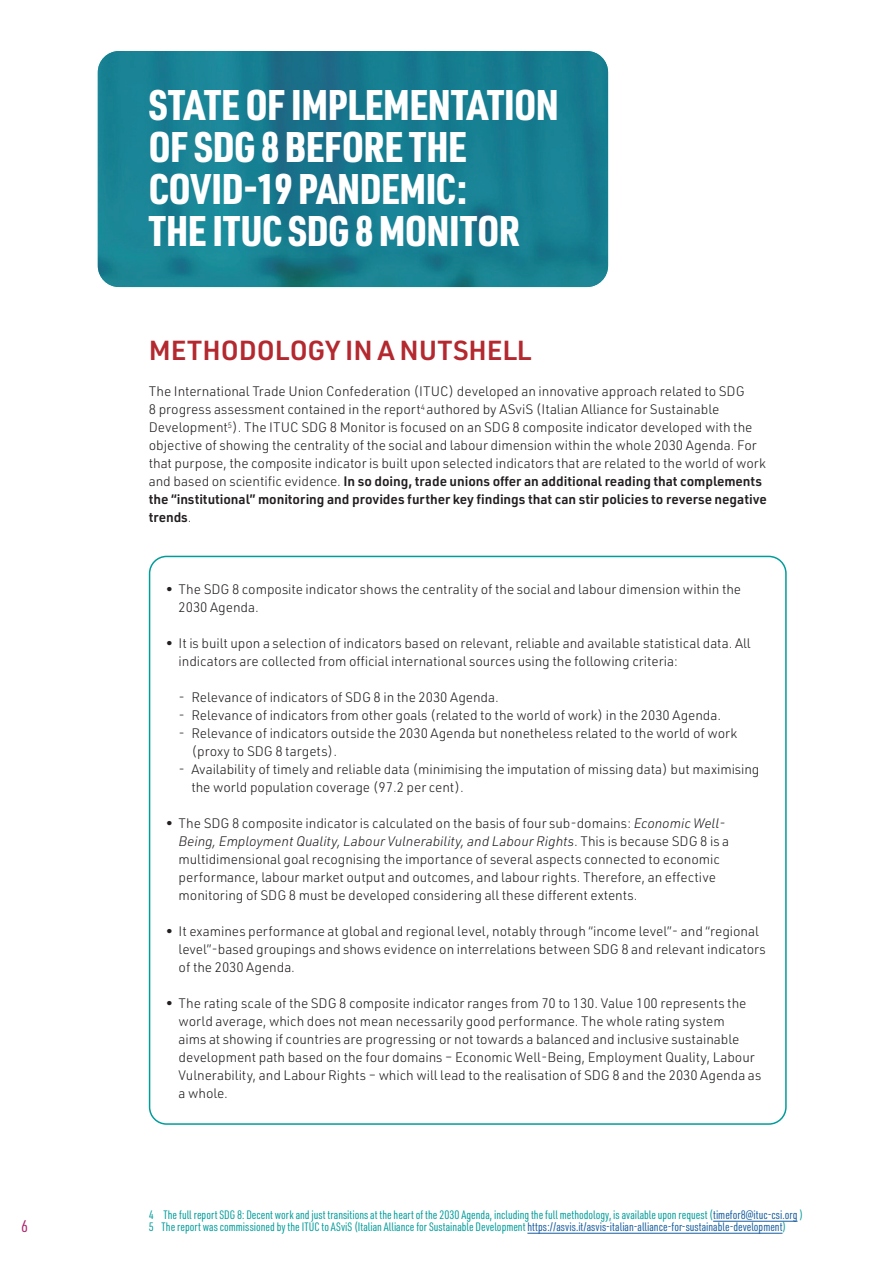
<style>
.page{position:relative;width:893px;height:1263px;background:#fff}
.page>*{position:absolute;margin:0;border:0;box-sizing:border-box;transform-origin:0 0}
.t1{font:900 42px/42px "URWDIN Cond";letter-spacing:-.01em;color:#fff}
.t2{font:600 27px "URWDIN";letter-spacing:-.005em;color:#b3292f}
.t3{font:16.5px "URWDIN Cond";color:#ad256e}
.t4{font:300 13.5px/18px "URWDIN";letter-spacing:-.005em;color:#231f20}
.t5{font:12px/12px "URWDIN Cond";color:#009c9a}
.s1{font-weight:600}
.s2{font-style:italic}
.s3{color:#175d9e}
</style>
<div class="page">
<img style="left:98px;top:51px;width:510px;height:236px">
<hr style="left:713px;top:1221px;width:84px;height:1px;background:#175d9e">
<hr style="left:527px;top:1233px;width:255px;height:1px;background:#175d9e">
<p class="t3" style="left:21px;top:1215px;width:8px">6</p>
<h1 class="t1" style="left:149px;top:83px;width:412px">STATE OF IMPLEMENTATION<br>OF SDG 8 BEFORE THE<br>COVID-19 PANDEMIC:<br>THE ITUC SDG 8 MONITOR</h1>
<h2 class="t2" style="left:149px;top:332px;width:384px">METHODOLOGY IN A NUTSHELL</h2>
<p class="t4" style="left:149px;top:382px;width:620px">The International Trade Union Confederation (ITUC) developed an innovative approach related to SDG<br>8 progress assessment contained in the report<sup>4</sup> authored by ASviS (Italian Alliance for Sustainable Development<sup>5</sup>). The ITUC SDG 8 Monitor is focused on an SDG 8 composite indicator developed with the objective of showing the centrality of the social and labour dimension within the whole 2030 Agenda. For that purpose, the composite indicator is built upon selected indicators that are related to the world of work and based on scientific evidence. <span class="s1">In so doing, trade unions offer an additional reading that complements the “institutional” monitoring and provides further key findings that can stir policies to reverse negative trends</span>.</p>
<p class="t4" style="left:179px;top:580px;width:564px;text-indent:-13px">• The SDG 8 composite indicator shows the centrality of the social and labour dimension within the<br>2030 Agenda.</p>
<p class="t4" style="left:179px;top:634px;width:574px;text-indent:-13px">• It is built upon a selection of indicators based on relevant, reliable and available statistical data. All indicators are collected from official international sources using the following criteria:</p>
<p class="t4" style="left:179px;top:688px;width:322px">- Relevance of indicators of SDG 8 in the 2030 Agenda.</p>
<p class="t4" style="left:179px;top:706px;width:544px">- Relevance of indicators from other goals (related to the world of work) in the 2030 Agenda.</p>
<p class="t4" style="left:191px;top:724px;width:547px;text-indent:-13px">- Relevance of indicators outside the 2030 Agenda but nonetheless related to the world of work (proxy to SDG 8 targets).</p>
<p class="t4" style="left:191px;top:760px;width:570px;text-indent:-13px">- Availability of timely and reliable data (minimising the imputation of missing data) but maximising the world population coverage (97.2 per cent).</p>
<p class="t4" style="left:179px;top:814px;width:552px;text-indent:-13px">• The SDG 8 composite indicator is calculated on the basis of four sub-domains: <span class="s2">Economic Well-Being, Employment Quality, Labour Vulnerability, and Labour Rights</span>. This is because SDG 8 is a multidimensional goal recognising the importance of several aspects connected to economic performance, labour market output and outcomes, and labour rights. Therefore, an effective monitoring of SDG 8 must be developed considering all these different extents.</p>
<p class="t4" style="left:179px;top:922px;width:589px;text-indent:-13px">• It examines performance at global and regional level, notably through “income level”- and “regional level”-based groupings and shows evidence on interrelations between SDG 8 and relevant indicators of the 2030 Agenda.</p>
<p class="t4" style="left:179px;top:994px;width:584px;text-indent:-13px">• The rating scale of the SDG 8 composite indicator ranges from 70 to 130. Value 100 represents the world average, which does not mean necessarily good performance. The whole rating system<br>aims at showing if countries are progressing or not towards a balanced and inclusive sustainable development path based on the four domains – Economic Well-Being, Employment Quality, Labour Vulnerability, and Labour Rights – which will lead to the realisation of SDG 8 and the 2030 Agenda as a whole.</p>
<p class="t5" style="left:149px;top:1209px;width:656px">4 The full report SDG 8: Decent work and just transitions at the heart of the 2030 Agenda, including the full methodology, is available upon request (<span class="s3">timefor8@ituc-csi.org</span> )<br>5 The report was commissioned by the ITUC to ASviS (Italian Alliance for Sustainable Development <span class="s3">https://asvis.it/asvis-italian-alliance-for-sustainable-development</span>)</p>
</div>
